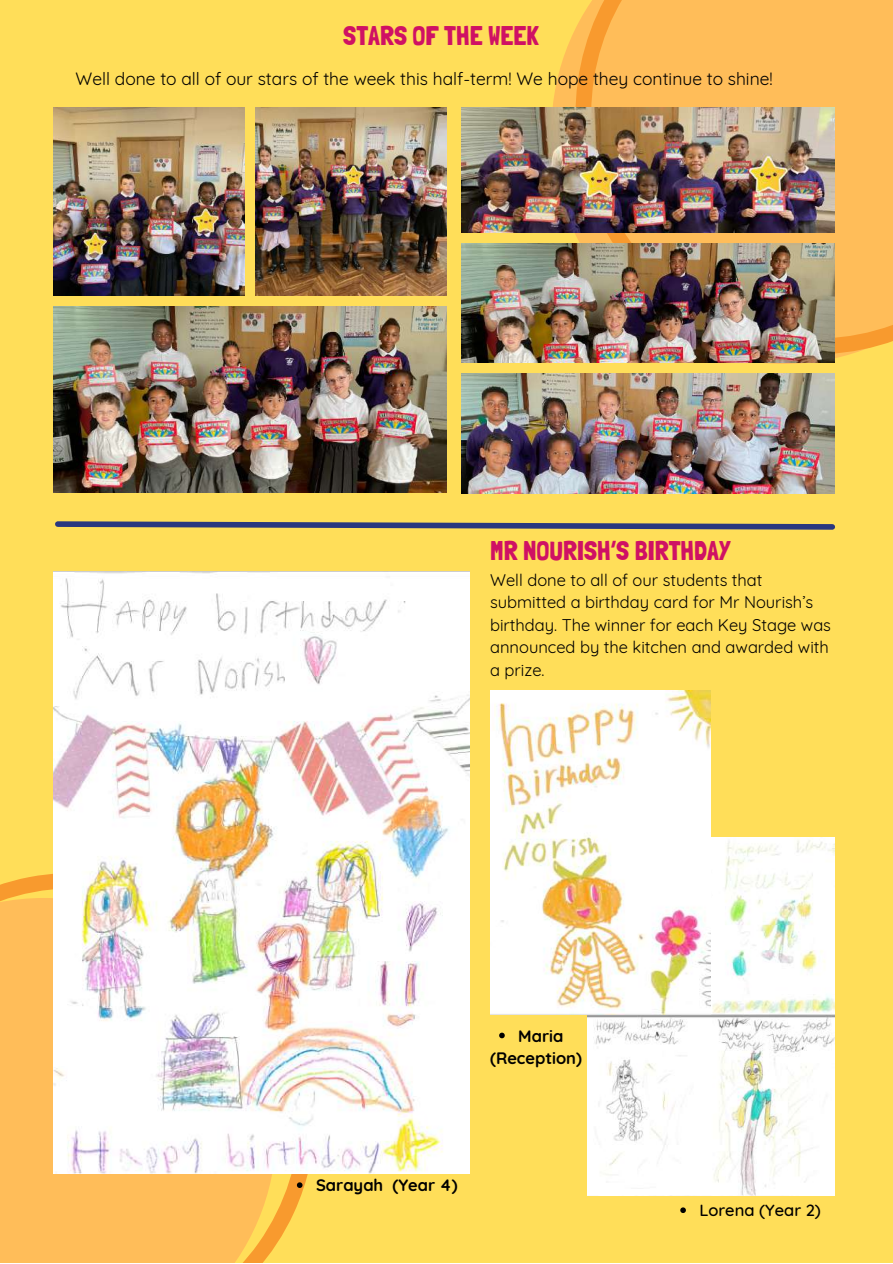
<style>
.page{position:relative;width:893px;height:1264px;background:#fff}
.page>*{position:absolute;margin:0;border:0;box-sizing:border-box;transform-origin:0 0}
.t1{font:27px "Londrina Solid";color:#cf1164}
.t2{font:17.4px "Quicksand";color:#000}
.t3{font:16.5px/22.5px "Quicksand";color:#000}
.t4{font:700 16.5px/22.5px "Quicksand";color:#000;text-align:center}
.t5{font:500 16.5px "Quicksand";color:#000}
</style>
<div class="page">
<div style="left:0;top:0;width:892px;height:1262px;background:#ffde59"></div>
<img style="left:53px;top:107px;width:191px;height:188px">
<img style="left:255px;top:107px;width:192px;height:188px">
<img style="left:53px;top:306px;width:394px;height:187px">
<img style="left:587px;top:837px;width:247px;height:358px">
<svg style="left:551px;top:30px;width:296px;height:334px"></svg>
<svg style="left:575px;top:0;width:317px;height:355px;background:#fdba56"></svg>
<img style="left:461px;top:107px;width:373px;height:125px">
<img style="left:461px;top:243px;width:373px;height:120px">
<img style="left:461px;top:374px;width:373px;height:119px">
<svg style="left:0;top:874px;width:315px;height:388px;background:#febe57"></svg>
<img style="left:53px;top:572px;width:416px;height:601px">
<img style="left:490px;top:691px;width:220px;height:323px">
<svg style="left:55px;top:521px;width:780px;height:9px"></svg>
<svg style="left:680px;top:1207px;width:5px;height:5px"></svg>
<svg style="left:297px;top:1182px;width:5px;height:5px"></svg>
<svg style="left:499px;top:1032px;width:5px;height:6px"></svg>
<h1 class="t1" style="left:343px;top:19px;width:197px">STARS OF THE WEEK</h1>
<p class="t2" style="left:76px;top:68px;width:698px">Well done to all of our stars of the week this half-term! We hope they continue to shine!</p>
<h1 class="t1" style="left:490px;top:534px;width:242px">MR NOURISH’S BIRTHDAY</h1>
<p class="t3" style="left:490px;top:568px;width:342px">Well done to all of our students that submitted a birthday card for Mr Nourish’s birthday. The winner for each Key Stage was announced by the kitchen and awarded with a prize.</p>
<p class="t4" style="left:490px;top:1024px;width:93px">Maria (Reception)</p>
<p class="t4" style="left:316px;top:1173px;width:143px">Sarayah (Year 4)</p>
<p class="t5" style="left:699px;top:1199px;width:123px">Lorena (Year 2)</p>
</div>
